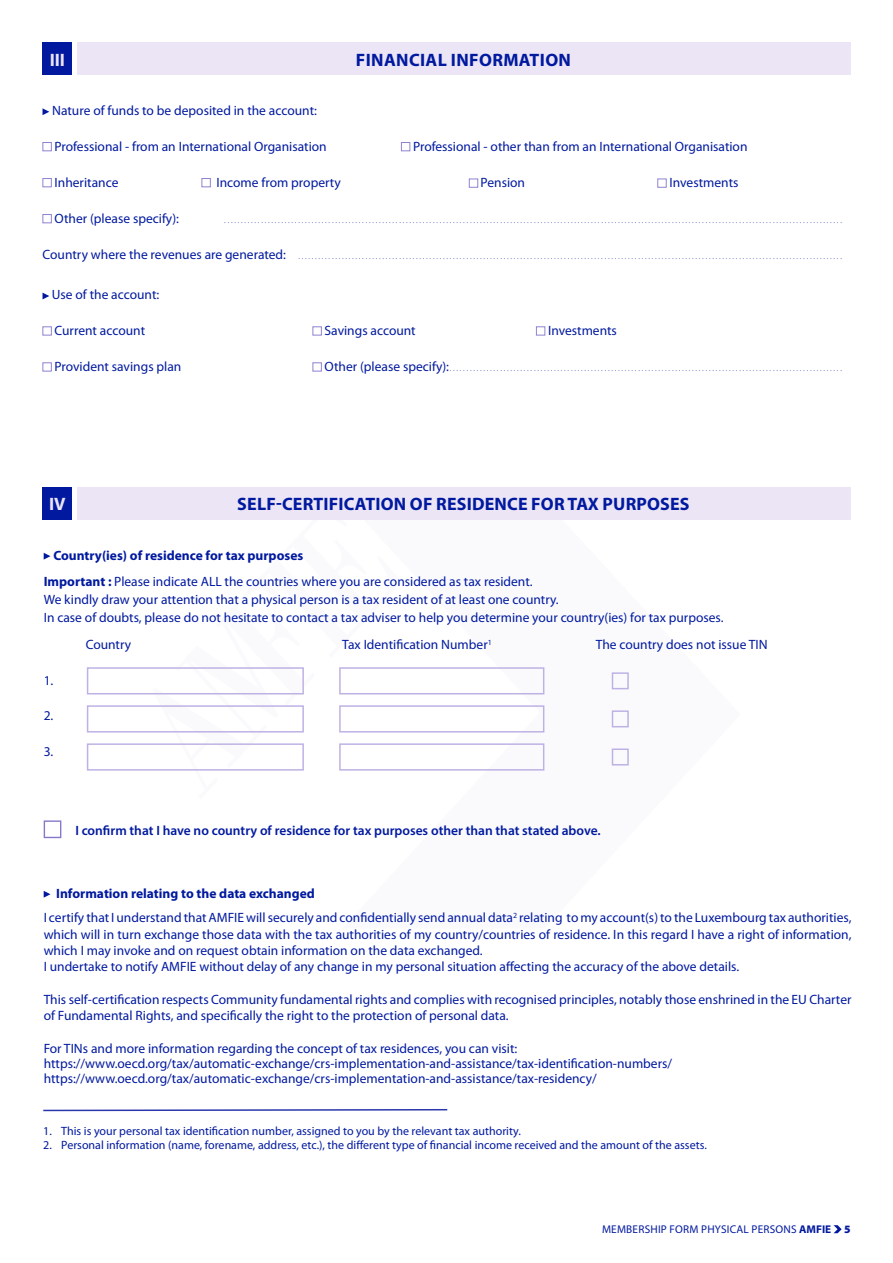
<style>
.page{position:relative;width:893px;height:1263px;background:#fff}
.page>*{position:absolute;margin:0;border:0;box-sizing:border-box;transform-origin:0 0}
.CARTOUCHE_Titre{font:700 18px "Myriad Pro";letter-spacing:.01em;color:#00199f}
.Sous_titre{font:700 18px "Myriad Pro";color:#ece5f6}
.texte{font:13.5px/16.2px "Myriad Pro";color:#00199f}
.Tabulation_2{font:13.5px "Myriad Pro";color:#00199f}
.texte-2{font:600 13.5px "Myriad Pro";color:#00199f}
.texte-3{font:700 13.5px "Myriad Pro";color:#00199f}
.Texte{font:700 13.5px "Myriad Pro";color:#00199f}
.Tabulation_2bis{font:13.5px "Myriad Pro";color:#00199f}
.t1{font:12px "Myriad Pro";color:#00199f}
.t2{font:11.25px "Myriad Pro";letter-spacing:.02em;color:#00199f}
.Tabulation_2-2{font:300 9px "Myriad Pro";color:#00199f}
.Texte-2{font:300 9px "Myriad Pro";color:#00199f}
.s1{font-weight:400;font-size:13.5px}
.s2{font-weight:700}
.s3{font-weight:900}
</style>
<div class="page">
<svg style="left:834px;top:1225px;width:8px;height:8px"></svg>
<svg style="left:152px;top:694px;width:190px;height:39px"></svg>
<div style="left:77px;top:43px;width:773px;height:32px;background:#ece5f6"></div>
<div style="left:43px;top:43px;width:29px;height:32px;background:#00199f"></div>
<svg style="left:43px;top:108px;width:6px;height:7px"></svg>
<div style="left:43px;top:142px;width:9px;height:9px;border:1px solid #9083d0"></div>
<div style="left:401px;top:142px;width:9px;height:9px;border:1px solid #9083d0"></div>
<div style="left:43px;top:178px;width:9px;height:9px;border:1px solid #9083d0"></div>
<div style="left:202px;top:178px;width:9px;height:9px;border:1px solid #9083d0"></div>
<div style="left:43px;top:214px;width:9px;height:9px;border:1px solid #9083d0"></div>
<svg style="left:43px;top:293px;width:6px;height:6px"></svg>
<div style="left:43px;top:326px;width:9px;height:9px;border:1px solid #9083d0"></div>
<div style="left:313px;top:326px;width:9px;height:9px;border:1px solid #9083d0"></div>
<div style="left:536px;top:326px;width:9px;height:9px;border:1px solid #9083d0"></div>
<div style="left:43px;top:362px;width:9px;height:9px;border:1px solid #9083d0"></div>
<div style="left:313px;top:362px;width:9px;height:9px;border:1px solid #9083d0"></div>
<svg style="left:44px;top:553px;width:6px;height:7px"></svg>
<div style="left:44px;top:820px;width:17px;height:18px;border:1px solid #8478cb"></div>
<svg style="left:44px;top:891px;width:6px;height:7px"></svg>
<div style="left:77px;top:487px;width:773px;height:33px;background:#ece5f6"></div>
<div style="left:43px;top:487px;width:29px;height:33px;background:#00199f"></div>
<div style="left:87px;top:667px;width:217px;height:27px;border:2px solid #beb2e4"></div>
<div style="left:339px;top:667px;width:205px;height:27px;border:2px solid #beb2e4"></div>
<div style="left:612px;top:672px;width:17px;height:17px;border:2px solid #beb2e4"></div>
<div style="left:87px;top:705px;width:217px;height:27px;border:2px solid #beb2e4"></div>
<div style="left:339px;top:705px;width:205px;height:27px;border:2px solid #beb2e4"></div>
<div style="left:612px;top:710px;width:17px;height:17px;border:2px solid #beb2e4"></div>
<div style="left:87px;top:743px;width:217px;height:28px;border:2px solid #beb2e4"></div>
<div style="left:339px;top:743px;width:205px;height:28px;border:2px solid #beb2e4"></div>
<div style="left:612px;top:748px;width:17px;height:17px;border:2px solid #beb2e4"></div>
<div style="left:469px;top:179px;width:9px;height:9px;border:1px solid #9083d0"></div>
<div style="left:657px;top:179px;width:10px;height:9px;border:1px solid #9083d0"></div>
<svg style="left:43px;top:1109px;width:405px;height:3px"></svg>
<p class="Sous_titre" style="left:50px;top:50px;width:17px">III</p>
<p class="CARTOUCHE_Titre" style="left:356px;top:50px;width:217px">FINANCIAL INFORMATION</p>
<p class="Tabulation_2" style="left:52px;top:102px;width:266px">Nature of funds to be deposited in the account:</p>
<p class="Tabulation_2" style="left:55px;top:138px;width:274px">Professional - from an International Organisation</p>
<p class="Tabulation_2" style="left:413px;top:138px;width:336px">Professional - other than from an International Organisation</p>
<p class="Tabulation_2" style="left:55px;top:174px;width:65px">Inheritance</p>
<p class="Tabulation_2" style="left:216px;top:174px;width:126px">Income from property</p>
<p class="Tabulation_2" style="left:481px;top:174px;width:46px">Pension</p>
<p class="Tabulation_2" style="left:670px;top:174px;width:70px">Investments</p>
<p class="Tabulation_2" style="left:55px;top:210px;width:126px">Other (please specify):</p>
<p class="Tabulation_2-2" style="left:224px;top:215px;width:619px">........................................................................................................................................................................................</p>
<p class="Texte-2" style="left:43px;top:251px;width:801px"><span class="s1">Country where the revenues are generated:</span> ..................................................................................................................................................................</p>
<p class="Tabulation_2bis" style="left:52px;top:287px;width:109px">Use of the account:</p>
<p class="Tabulation_2" style="left:55px;top:323px;width:92px">Current account</p>
<p class="Tabulation_2" style="left:325px;top:323px;width:93px">Savings account</p>
<p class="Tabulation_2" style="left:548px;top:323px;width:70px">Investments</p>
<p class="Tabulation_2" style="left:55px;top:359px;width:128px">Provident savings plan</p>
<p class="Tabulation_2-2" style="left:325px;top:363px;width:519px"><span class="s1">Other (please specify):</span>.....................................................................................................................</p>
<p class="Sous_titre" style="left:49px;top:494px;width:18px">IV</p>
<p class="CARTOUCHE_Titre" style="left:237px;top:494px;width:454px">SELF-CERTIFICATION OF RESIDENCE FOR TAX PURPOSES</p>
<p class="texte-3" style="left:53px;top:547px;width:251px">Country(ies) of residence for tax purposes</p>
<p class="texte" style="left:44px;top:572px;width:516px;line-height:18px"><span class="s2">Important :</span> Please indicate ALL the countries where you are considered as tax resident.<br>We kindly draw your attention that a physical person is a tax resident of at least one country.</p>
<p class="texte" style="left:44px;top:609px;width:681px">In case of doubts, please do not hesitate to contact a tax adviser to help you determine your country(ies) for tax purposes.</p>
<p class="texte" style="left:86px;top:636px;width:47px">Country</p>
<p class="texte" style="left:342px;top:636px;width:151px">Tax Identification Number<sup>1</sup></p>
<p class="texte" style="left:596px;top:636px;width:173px">The country does not issue TIN</p>
<p class="texte" style="left:44px;top:672px;width:11px">1.</p>
<p class="texte" style="left:44px;top:707px;width:11px">2.</p>
<p class="texte" style="left:44px;top:743px;width:11px">3.</p>
<p class="texte-2" style="left:75px;top:822px;width:527px">I confirm that I have no country of residence for tax purposes other than that stated above.</p>
<p class="Texte" style="left:56px;top:885px;width:260px">Information relating to the data exchanged</p>
<p class="texte" style="left:44px;top:909px;width:809px;text-align:justify">I certify that I understand that AMFIE will securely and confidentially send annual data<sup>2</sup> relating to my account(s) to the Luxembourg tax authorities, which will in turn exchange those data with the tax authorities of my country/countries of residence. In this regard I have a right of information, which I may invoke and on request obtain information on the data exchanged.</p>
<p class="texte" style="left:44px;top:958px;width:697px">I undertake to notify AMFIE without delay of any change in my personal situation affecting the accuracy of the above details.</p>
<p class="texte" style="left:44px;top:991px;width:809px">This self-certification respects Community fundamental rights and complies with recognised principles, notably those enshrined in the EU Charter of Fundamental Rights, and specifically the right to the protection of personal data.</p>
<p class="texte" style="left:44px;top:1040px;width:475px">For TINs and more information regarding the concept of tax residences, you can visit:</p>
<p class="texte" style="left:44px;top:1055px;width:630px">https://www.oecd.org/tax/automatic-exchange/crs-implementation-and-assistance/tax-identification-numbers/</p>
<p class="texte" style="left:44px;top:1070px;width:555px">https://www.oecd.org/tax/automatic-exchange/crs-implementation-and-assistance/tax-residency/</p>
<p class="t1" style="left:43px;top:1123px;width:479px">1. This is your personal tax identification number, assigned to you by the relevant tax authority.</p>
<p class="t1" style="left:43px;top:1137px;width:665px">2. Personal information (name, forename, address, etc.), the different type of financial income received and the amount of the assets.</p>
<p class="t2" style="left:602px;top:1222px;width:250px">MEMBERSHIP FORM PHYSICAL PERSONS <span class="s2">AMFIE</span> <span class="s3">5</span></p>
</div>
